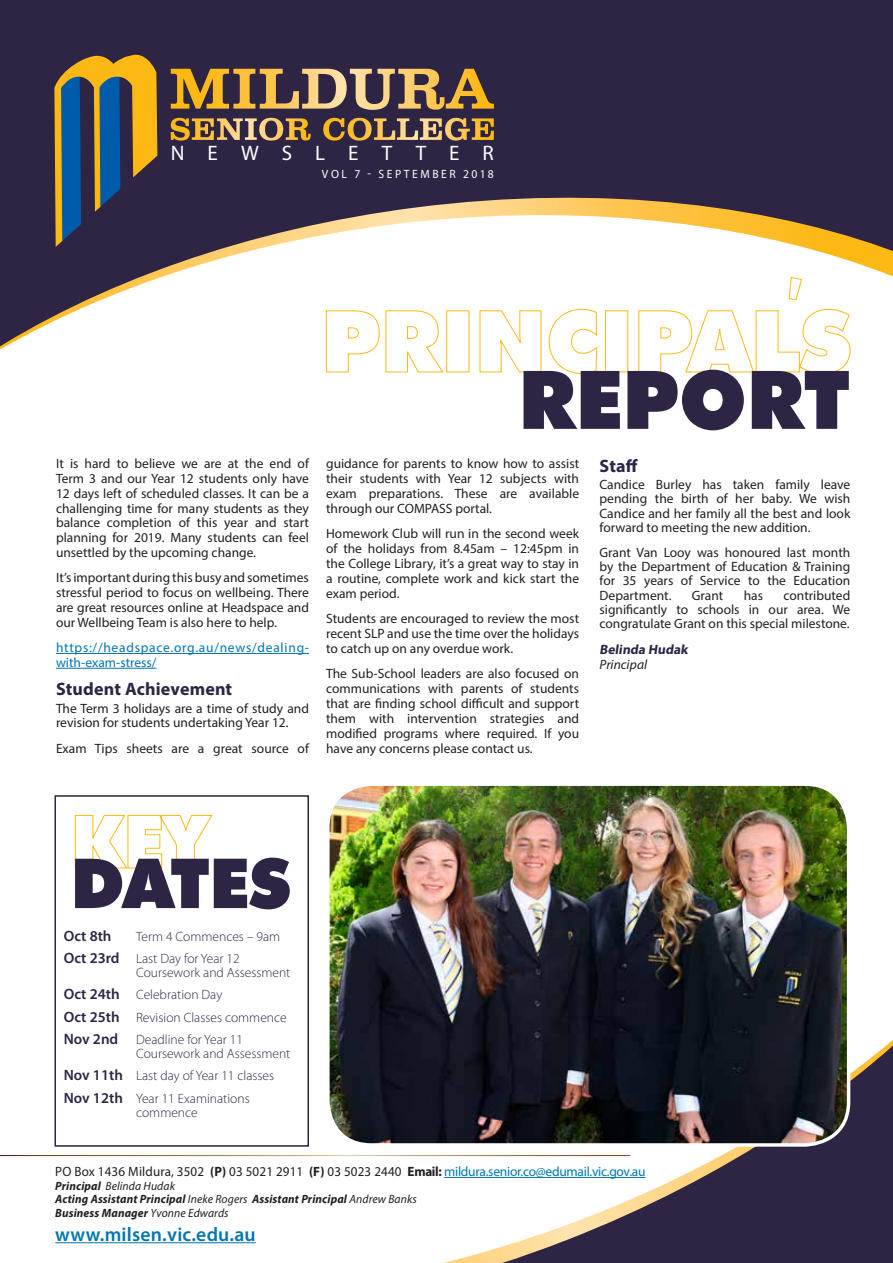
<style>
.page{position:relative;width:893px;height:1263px;background:#fff}
.page>*{position:absolute;margin:0;border:0;box-sizing:border-box;transform-origin:0 0}
.t1{font:21px "Myriad Pro";letter-spacing:1.095em;color:#fff}
.t2{font:600 19.65px "Myriad Pro";letter-spacing:.01em;color:#0076b0}
.t3{font:700 18px "Myriad Pro";letter-spacing:.01em;color:#2e2444}
.t4{font:600 15px "Myriad Pro";color:#2e2444}
.t5{font:13.5px/14.9px "Myriad Pro";color:#231f20;text-align:justify}
.t6{font:300 13.5px/22.2px "Myriad Pro";color:#2e2444}
.t7{font:13.5px/14.7px "Myriad Pro";letter-spacing:.055em;color:#0076b0}
.t8{font:700 13.5px "Myriad Pro";color:#2e2444}
.t9{font:italic 13.5px "Myriad Pro";color:#231f20}
.t10{font:italic 700 12px/13.6px "Myriad Pro";letter-spacing:.01em;color:#231f20}
.t11{font:12px "Myriad Pro";letter-spacing:.22em;color:#fff}
.s1{font-weight:600;font-size:15px}
.s2{font-weight:700}
.s3{color:#0076b0}
.s4{font-weight:400}
</style>
<div class="page">
<svg style="left:412px;top:1040px;width:481px;height:223px;fill:#2e2444"></svg>
<svg style="left:0;top:0;width:893px;height:357px;fill:#2e2444"></svg>
<img style="left:330px;top:786px;width:519px;height:359px">
<div style="left:326px;top:782px;width:524px;height:365px;border:3px solid #fff;border-radius:44px"></div>
<svg style="left:323px;top:118px;width:147px;height:23px;background:#886c4f"></svg>
<svg style="left:171px;top:118px;width:112px;height:23px;background:#94764f"></svg>
<svg style="left:398px;top:69px;width:96px;height:41px;background:#917046"></svg>
<hr style="left:444px;top:1177px;width:201px;height:1px;background:#0076b0">
<hr style="left:55px;top:1242px;width:201px;height:1px;background:#0076b0">
<hr style="left:0;top:1155px;width:630px;height:1px;background:#fff">
<svg style="left:54px;top:55px;width:103px;height:192px;background:#5e5e50"></svg>
<svg style="left:326px;top:309px;width:525px;height:121px"></svg>
<svg style="left:788px;top:277px;width:14px;height:24px"></svg>
<div style="left:55px;top:795px;width:254px;height:352px;border:2px solid #2e2444"></div>
<svg style="left:74px;top:814px;width:216px;height:95px"></svg>
<hr style="left:56px;top:653px;width:253px;height:1px;background:#0076b0">
<hr style="left:56px;top:668px;width:101px;height:1px;background:#0076b0">
<h1 class="t1" style="left:171px;top:140px;width:325px">NEWSLETTER</h1>
<p class="t11" style="left:322px;top:167px;width:173px">VOL 7 - SEPTEMBER 2018</p>
<p class="t5" style="left:56px;top:456px;width:255px">It is hard to believe we are at the end of Term 3 and our Year 12 students only have 12 days left of scheduled classes. It can be a challenging time for many students as they balance completion of this year and start planning for 2019. Many students can feel unsettled by the upcoming change.</p>
<p class="t5" style="left:56px;top:570px;width:255px">It’s important during this busy and sometimes stressful period to focus on wellbeing. There are great resources online at Headspace and our Wellbeing Team is also here to help.</p>
<p class="t7" style="left:56px;top:640px;width:255px">https://headspace.org.au/news/dealing&shy;with-exam-stress/</p>
<h3 class="t3" style="left:56px;top:677px;width:178px">Student Achievement</h3>
<p class="t5" style="left:56px;top:700px;width:254px">The Term 3 holidays are a time of study and revision for students undertaking Year 12.</p>
<p class="t5" style="left:56px;top:740px;width:254px">Exam Tips sheets are a great source of</p>
<p class="t5" style="left:326px;top:456px;width:254px">guidance for parents to know how to assist their students with Year 12 subjects with exam preparations. These are available through our COMPASS portal.</p>
<p class="t5" style="left:326px;top:526px;width:255px">Homework Club will run in the second week of the holidays from 8.45am – 12:45pm in the College Library, it’s a great way to stay in a routine, complete work and kick start the exam period.</p>
<p class="t5" style="left:326px;top:611px;width:254px">Students are encouraged to review the most recent SLP and use the time over the holidays to catch up on any overdue work.</p>
<p class="t5" style="left:326px;top:666px;width:254px">The Sub-School leaders are also focused on communications with parents of students that are finding school difficult and support them with intervention strategies and modified programs where required. If you have any concerns please contact us.</p>
<h3 class="t3" style="left:600px;top:454px;width:40px">Staff</h3>
<p class="t5" style="left:600px;top:477px;width:252px;line-height:14.2px">Candice Burley has taken family leave pending the birth of her baby. We wish Candice and her family all the best and look forward to meeting the new addition.</p>
<p class="t5" style="left:600px;top:545px;width:252px;line-height:14.2px">Grant Van Looy was honoured last month by the Department of Education &amp; Training for 35 years of Service to the Education Department.</p>
<p class="t5" style="left:600px;top:588px;width:252px;line-height:14.2px;text-indent:184px">contributed significantly to schools in our area. We congratulate Grant on this special milestone.</p>
<p class="t8" style="left:600px;top:641px;width:92px">Belinda Hudak</p>
<p class="t9" style="left:600px;top:656px;width:49px">Principal</p>
<p class="t5" style="left:692px;top:587px;width:33px">Grant</p>
<p class="t5" style="left:744px;top:587px;width:21px">has</p>
<p class="t4" style="left:64px;top:926px;width:49px">Oct 8th</p>
<p class="t6" style="left:64px;top:925px;width:218px;text-indent:72px">Term 4 Commences – 9am<br><span class="s1">Oct 23rd</span> Last Day for Year 12</p>
<p class="t6" style="left:64px;top:961px;width:228px;text-indent:72px">Coursework and Assessment<br><span class="s1">Oct 24th</span> Celebration Day<br><span class="s1">Oct 25th</span> Revision Classes commence<br><span class="s1">Nov 2nd</span> Deadline for Year 11</p>
<p class="t6" style="left:64px;top:1042px;width:228px;text-indent:72px">Coursework and Assessment<br><span class="s1">Nov 11th</span> Last day of Year 11 classes<br><span class="s1">Nov 12th</span> Year 11 Examinations</p>
<p class="t6" style="left:136px;top:1101px;width:63px">commence</p>
<p class="t5" style="left:55px;top:1164px;width:592px">PO Box 1436 Mildura, 3502 <span class="s2">(P)</span> 03 5021 2911 <span class="s2">(F)</span> 03 5023 2440 <span class="s2">Email:</span> <span class="s3">mildura.senior.co@edumail.vic.gov.au</span></p>
<p class="t10" style="left:55px;top:1178px;width:363px">Principal <span class="s4">Belinda Hudak<br></span>Acting Assistant Principal <span class="s4">Ineke Rogers</span> Assistant Principal <span class="s4">Andrew Banks<br></span>Business Manager <span class="s4">Yvonne Edwards</span></p>
<h2 class="t2" style="left:55px;top:1222px;width:202px">www.milsen.vic.edu.au</h2>
</div>
